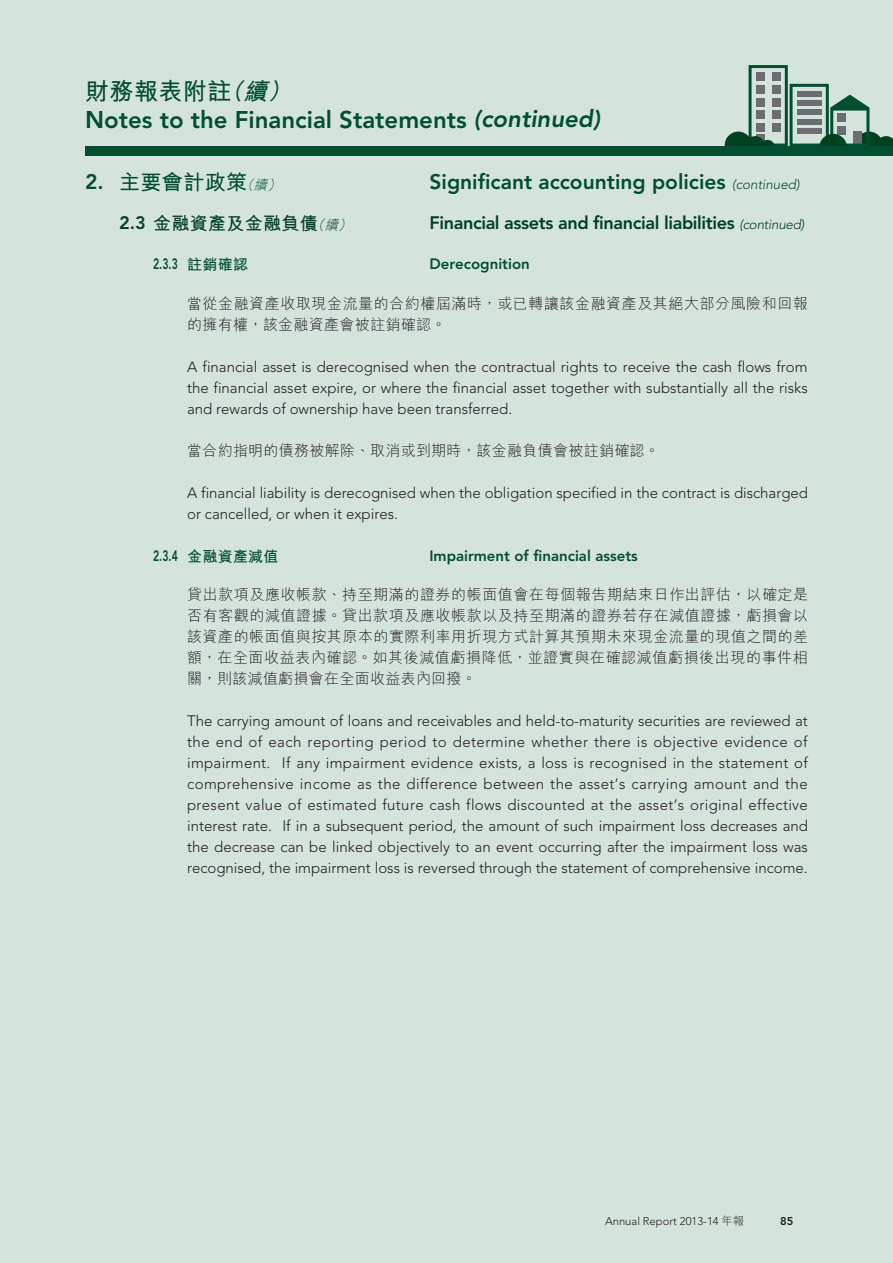
<style>
.page{position:relative;width:893px;height:1263px;background:#d5e3dd}
.page>*{position:absolute;margin:0;border:0;box-sizing:border-box;transform-origin:0 0}
.t1{font:800 24px "Avenir LT Std";color:#00502e}
.t2{font:700 24px "M Hei HK";letter-spacing:.02em;color:#00502e}
.t3{font:800 21px "Avenir LT Std";color:#00502e}
.t4{font:700 21px "M Hei HK";letter-spacing:.02em;color:#00502e}
.t5{font:800 18px "Avenir LT Std";letter-spacing:-.02em;color:#004122}
.t6{font:700 18px "M Hei HK";letter-spacing:.02em;color:#004122}
._00_txt_E{font:300 15px/21px "Avenir LT Std";color:#231f20;text-align:justify}
._000_txt_C{font:300 15px/21px "M Hei HK";letter-spacing:.035em;color:#231f20}
.t7{font:800 15px "Avenir LT Std";color:#00502e}
.t8{font:700 15px "M Hei HK";letter-spacing:.02em;color:#00502e}
.t9{font:800 15px "Avenir LT Std";color:#00502e;scale:.7 1}
.t10{font:300 11.25px "Avenir LT Std";color:#231f20}
.t11{font:800 11.25px "Avenir LT Std";color:#231f20}
.s1{font-style:italic}
.s2{font-family:"Avenir LT Std";font-weight:800}
.s3{font-weight:300;font-style:italic;font-size:13.5px}
.s4{font-family:"M Hei HK";font-weight:700}
.s5{font-family:"M Hei HK"}
</style>
<div class="page">
<svg style="left:725px;top:65px;width:168px;height:81px"></svg>
<div style="left:85px;top:146px;width:808px;height:10px;background:#00502e"></div>
<h1 class="t2" style="left:85px;top:73px;width:214px">財務報表附註<span class="s1">（續）</span></h1>
<h1 class="t1" style="left:85px;top:106px;width:517px">Notes to the Financial Statements <span class="s1">(continued)</span></h1>
<h1 class="t4" style="left:85px;top:167px;width:200px"><span class="s2">2.</span> 主要會計政策<span class="s3">（續）</span></h1>
<h1 class="t3" style="left:429px;top:169px;width:372px">Significant accounting policies <span class="s3">(continued)</span></h1>
<h2 class="t6" style="left:119px;top:210px;width:237px"><span class="s2">2.3</span> 金融資產及金融負債<span class="s3">（續）</span></h2>
<h2 class="t5" style="left:429px;top:212px;width:376px">Financial assets and financial liabilities <span class="s3">(continued)</span></h2>
<h3 class="t9" style="left:153px;top:255px;width:137px">2.3.3 <span class="s4">註銷確認</span></h3>
<h3 class="t7" style="left:429px;top:255px;width:102px">Derecognition</h3>
<p class="_000_txt_C" style="left:187px;top:293px;width:622px">當從金融資產收取現金流量的合約權屆滿時，或已轉讓該金融資產及其絕大部分風險和回報的擁有權，該金融資產會被註銷確認。</p>
<p class="_00_txt_E" style="left:187px;top:356px;width:622px">A financial asset is derecognised when the contractual rights to receive the cash flows from the financial asset expire, or where the financial asset together with substantially all the risks and rewards of ownership have been transferred.</p>
<p class="_000_txt_C" style="left:187px;top:440px;width:474px">當合約指明的債務被解除、取消或到期時，該金融負債會被註銷確認。</p>
<p class="_00_txt_E" style="left:187px;top:482px;width:622px">A financial liability is derecognised when the obligation specified in the contract is discharged or cancelled, or when it expires.</p>
<h3 class="t8" style="left:153px;top:545px;width:127px"><span class="s2">2.3.4</span> 金融資產減值</h3>
<h3 class="t7" style="left:429px;top:547px;width:210px">Impairment of financial assets</h3>
<p class="_000_txt_C" style="left:187px;top:584px;width:623px;text-align:justify">貸出款項及應收帳款、持至期滿的證券的帳面值會在每個報告期結束日作出評估，以確定是否有客觀的減值證據。貸出款項及應收帳款以及持至期滿的證券若存在減值證據，虧損會以該資產的帳面值與按其原本的實際利率用折現方式計算其預期未來現金流量的現值之間的差額，在全面收益表內確認。如其後減值虧損降低，並證實與在確認減值虧損後出現的事件相關，則該減值虧損會在全面收益表內回撥。</p>
<p class="_00_txt_E" style="left:187px;top:711px;width:622px">The carrying amount of loans and receivables and held-to-maturity securities are reviewed at the end of each reporting period to determine whether there is objective evidence of impairment. If any impairment evidence exists, a loss is recognised in the statement of comprehensive income as the difference between the asset’s carrying amount and the present value of estimated future cash flows discounted at the asset’s original effective interest rate. If in a subsequent period, the amount of such impairment loss decreases and the decrease can be linked objectively to an event occurring after the impairment loss was recognised, the impairment loss is reversed through the statement of comprehensive income.</p>
<p class="t10" style="left:605px;top:1214px;width:141px">Annual Report 2013-14 <span class="s5">年報</span></p>
<p class="t11" style="left:780px;top:1214px;width:15px">85</p>
</div>
